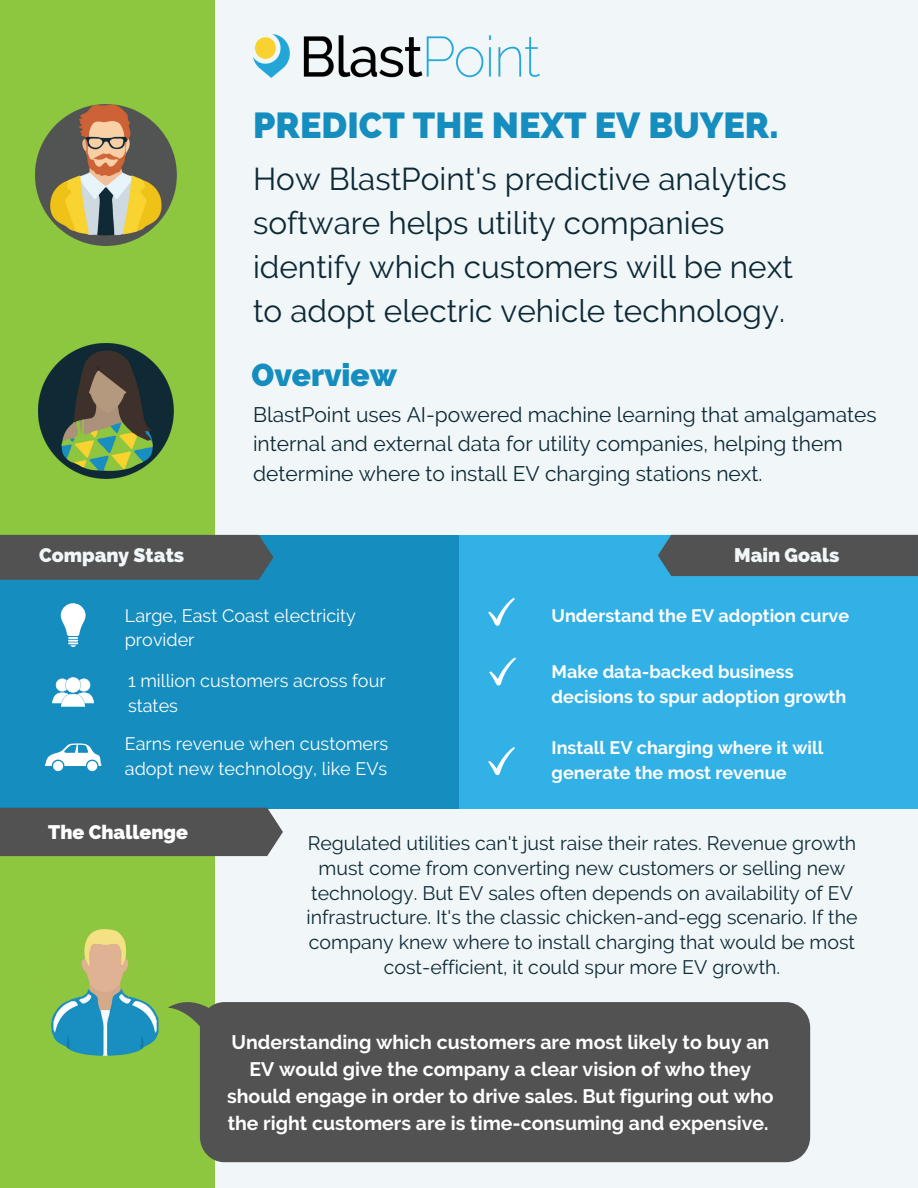
<style>
.page{position:relative;width:918px;height:1188px;background:#f1f7f9}
.page>*{position:absolute;margin:0;border:0;box-sizing:border-box;transform-origin:0 0}
.t1{font:800 36px "Raleway";color:#158dbf}
.t2{font:31.5px/43.8px "Raleway";color:#0d2935}
.t3{font:800 31.5px "Raleway";color:#158dbf}
.t4{font:21px/29.4px "Raleway";color:#0d2935}
.t5{font:19.5px/24.8px "Raleway";color:#0d2935;text-align:center}
.t6{font:700 19.5px/27px "Raleway";color:#fff;text-align:center}
.t7{font:800 19.5px "Raleway";color:#f1f7f9}
.t8{font:800 19.5px "Raleway";color:#fff}
.t9{font:700 18px/24.8px "Raleway";color:#fff}
.t10{font:18px/24.8px "Raleway";color:#fff}
</style>
<div class="page">
<div style="left:0;top:0;width:214px;height:1188px;background:#8dc63f"></div>
<div style="left:0;top:535px;width:459px;height:273px;background:#158dbf"></div>
<img style="left:253px;top:34px;width:287px;height:43px">
<svg style="left:52px;top:677px;width:42px;height:30px"></svg>
<div style="left:0;top:535px;width:273px;height:45px;background:#525252"></div>
<img style="left:36px;top:105px;width:140px;height:140px">
<img style="left:39px;top:344px;width:135px;height:135px">
<img style="left:37px;top:929px;width:128px;height:127px">
<div style="left:459px;top:535px;width:459px;height:273px;background:#32b1e6"></div>
<div style="left:658px;top:535px;width:260px;height:41px;background:#525252"></div>
<svg style="left:489px;top:657px;width:27px;height:29px"></svg>
<svg style="left:488px;top:598px;width:27px;height:28px"></svg>
<svg style="left:488px;top:747px;width:27px;height:28px"></svg>
<div style="left:0;top:808px;width:283px;height:48px;background:#525252"></div>
<svg style="left:61px;top:603px;width:25px;height:44px"></svg>
<div style="left:87px;top:761px;width:10px;height:10px;background:#fff;border-radius:50%"></div>
<svg style="left:44px;top:743px;width:57px;height:23px"></svg>
<div style="left:53px;top:761px;width:10px;height:10px;background:#fff;border-radius:50%"></div>
<svg style="left:168px;top:997px;width:642px;height:165px;background:#595c56"></svg>
<h1 class="t1" style="left:253px;top:104px;width:527px">PREDICT THE NEXT EV BUYER.</h1>
<h2 class="t2" style="left:253px;top:157px;width:542px">How BlastPoint's predictive analytics software helps utility companies identify which customers will be next to adopt electric vehicle technology.</h2>
<h2 class="t3" style="left:251px;top:357px;width:147px">Overview</h2>
<p class="t4" style="left:253px;top:400px;width:625px">BlastPoint uses AI-powered machine learning that amalgamates internal and external data for utility companies, helping them determine where to install EV charging stations next.</p>
<p class="t7" style="left:39px;top:544px;width:147px">Company Stats</p>
<p class="t7" style="left:734px;top:544px;width:107px">Main Goals</p>
<p class="t10" style="left:125px;top:603px;width:233px">Large, East Coast electricity provider</p>
<p class="t10" style="left:128px;top:669px;width:259px">1 million customers across four states</p>
<p class="t10" style="left:125px;top:732px;width:265px">Earns revenue when customers adopt new technology, like EVs</p>
<p class="t9" style="left:552px;top:603px;width:299px">Understand the EV adoption curve</p>
<p class="t9" style="left:552px;top:660px;width:296px">Make data-backed business decisions to spur adoption growth</p>
<p class="t9" style="left:552px;top:735px;width:273px">Install EV charging where it will generate the most revenue</p>
<p class="t8" style="left:48px;top:821px;width:141px">The Challenge</p>
<p class="t5" style="left:307px;top:831px;width:553px">Regulated utilities can't just raise their rates. Revenue growth must come from converting new customers or selling new technology. But EV sales often depends on availability of EV infrastructure. It's the classic chicken-and-egg scenario. If the company knew where to install charging that would be most cost-efficient, it could spur more EV growth.</p>
<p class="t6" style="left:227px;top:1028px;width:548px">Understanding which customers are most likely to buy an EV would give the company a clear vision of who they should engage in order to drive sales. But figuring out who the right customers are is time-consuming and expensive.</p>
</div>
